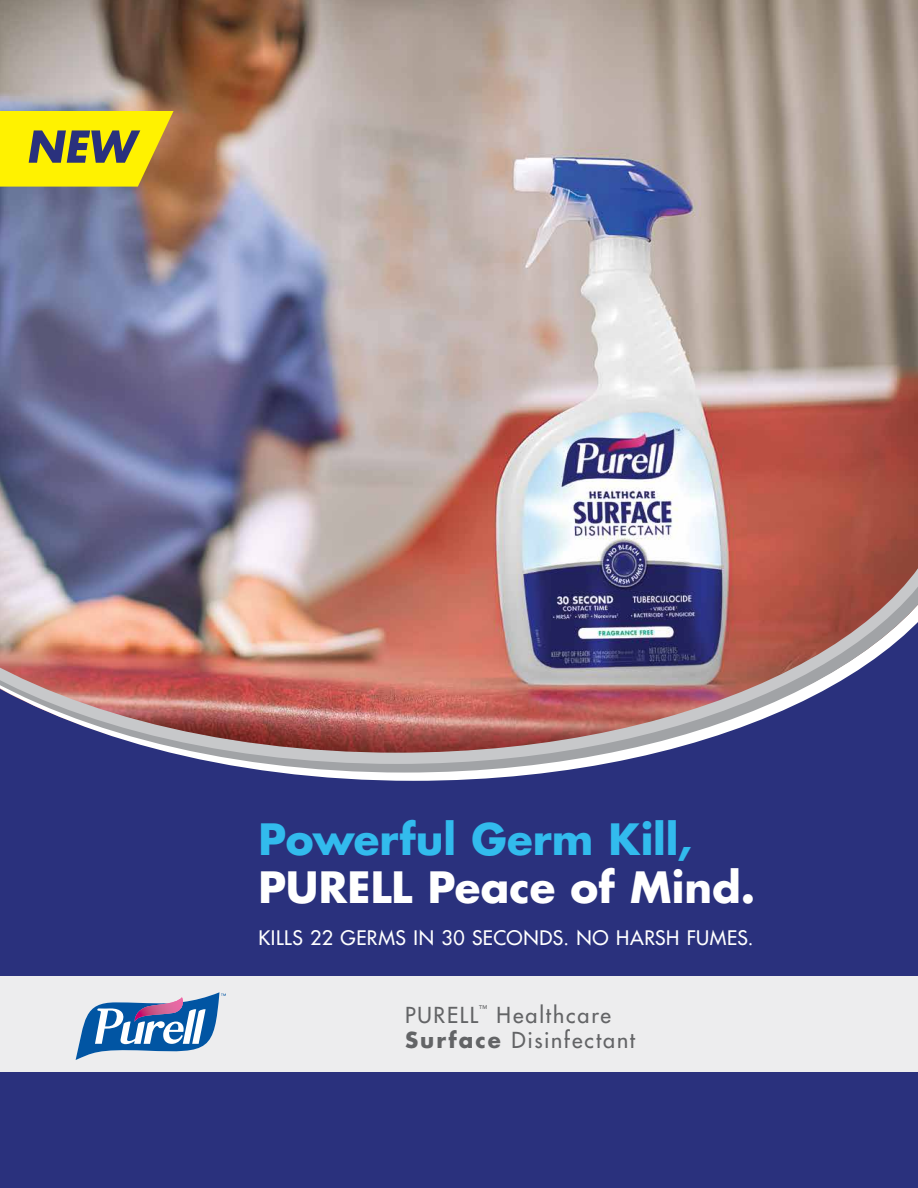
<style>
.page{position:relative;width:918px;height:1188px;background:#fff}
.page>*{position:absolute;margin:0;border:0;box-sizing:border-box;transform-origin:0 0}
.t1{font:700 42px "Futura Std";color:#fff}
.t2{font:700 42px "Futura Std";color:#32bbed}
.t3{font:500 21.45px/25.8px "Futura Std";letter-spacing:.085em;color:#636466}
.t4{font:500 19.5px "Futura Std";letter-spacing:.03em;color:#fff}
.t5{font:500 9px "Futura Std";color:#636466}
.s1{font-weight:700}
</style>
<div class="page">
<img style="left:0;top:0;width:918px;height:460px">
<div style="left:0;top:787px;width:918px;height:401px;background:#2a317d"></div>
<div style="left:0;top:976px;width:918px;height:95px;background:#ededee"></div>
<svg style="left:0;top:111px;width:174px;height:76px;background:#d3c51b"></svg>
<div style="left:0;top:779px;width:918px;height:8px;background:#2a317d"></div>
<svg style="left:0;top:770px;width:918px;height:9px"></svg>
<img style="left:0;top:460px;width:918px;height:310px">
<svg style="left:76px;top:992px;width:150px;height:68px"></svg>
<h1 class="t2" style="left:259px;top:812px;width:435px">Powerful Germ Kill,</h1>
<h1 class="t1" style="left:259px;top:860px;width:498px">PURELL Peace of Mind.</h1>
<p class="t4" style="left:259px;top:926px;width:497px">KILLS 22 GERMS IN 30 SECONDS. NO HARSH FUMES.</p>
<p class="t3" style="left:405px;top:1002px;width:232px;text-indent:91px">Healthcare<br><span class="s1">Surface</span> Disinfectant</p>
<p class="t3" style="left:405px;top:1002px;width:75px">PURELL</p>
<p class="t5" style="left:479px;top:1003px;width:10px">™</p>
</div>
